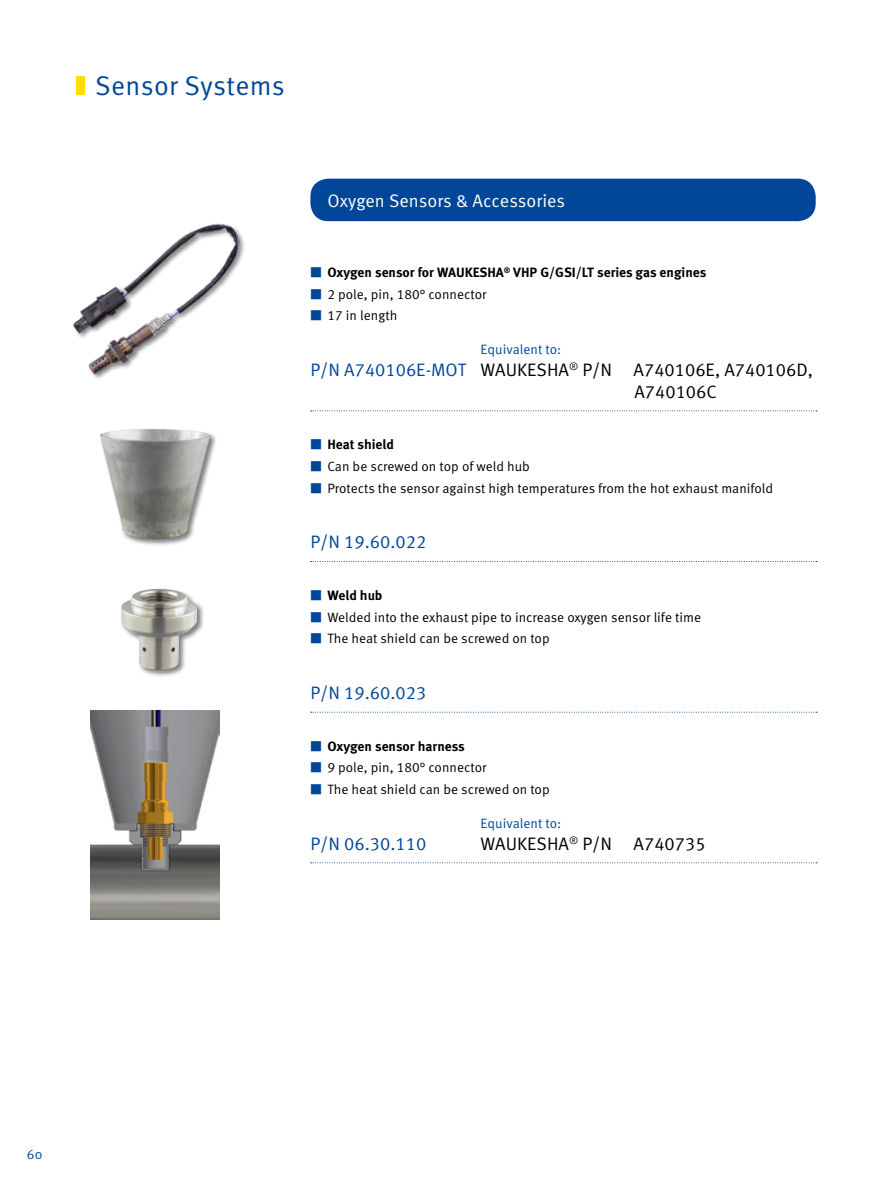
<style>
.page{position:relative;width:893px;height:1191px;background:#fff}
.page>*{position:absolute;margin:0;border:0;box-sizing:border-box;transform-origin:0 0}
.t1{font:27px "Meta Pro Norm";letter-spacing:.01em;color:#004799}
.Ohne_Trenner{font:18px "Meta Pro Norm";color:#000}
.Trenner{font:18px "Meta Pro Norm";color:#004799}
.Trenner-2{font:18px "Meta Pro Norm";color:#000}
.Aufzählungen{font:18px "Meta Pro Norm";color:#fff}
.t2{font:13.5px "Meta Pro Norm";color:#000}
.t3{font:700 13.5px "Meta Pro";color:#000}
.Aufzählungen-2{font:13.5px "Meta Pro Norm";color:#004799}
.s1{font-family:"Meta Pro Norm";font-weight:400;color:#004799}
.s2{color:#004799}
</style>
<div class="page">
<svg style="left:311px;top:410px;width:506px;height:1px"></svg>
<svg style="left:311px;top:561px;width:506px;height:1px"></svg>
<svg style="left:311px;top:712px;width:506px;height:1px"></svg>
<svg style="left:311px;top:862px;width:506px;height:1px"></svg>
<div style="left:310px;top:179px;width:506px;height:42px;background:#004799;border-radius:18px"></div>
<div style="left:77px;top:77px;width:8px;height:18px;background:#fd0"></div>
<img style="left:73px;top:223px;width:170px;height:152px">
<div style="left:99px;top:428px;width:119px;height:118px;background:#000;opacity:.5"></div>
<img style="left:100px;top:429px;width:111px;height:110px">
<div style="left:120px;top:587px;width:84px;height:90px;background:#000;opacity:.5"></div>
<img style="left:121px;top:588px;width:76px;height:82px">
<img style="left:90px;top:710px;width:130px;height:209px">
<p class="t1" style="left:95px;top:65px;width:191px">Sensor Systems</p>
<p class="Aufzählungen" style="left:327px;top:187px;width:239px">Oxygen Sensors &amp; Accessories</p>
<p class="t3" style="left:310px;top:262px;width:397px"><span class="s1">■</span> Oxygen sensor for WAUKESHA<sup>®</sup> VHP G/GSI/LT series gas engines</p>
<p class="t2" style="left:310px;top:284px;width:178px"><span class="s2">■</span> 2 pole, pin, 180° connector</p>
<p class="t2" style="left:310px;top:305px;width:88px"><span class="s2">■</span> 17 in length</p>
<p class="Aufzählungen-2" style="left:480px;top:339px;width:82px">Equivalent to:</p>
<p class="Ohne_Trenner" style="left:310px;top:356px;width:504px"><span class="s2">P/N A740106E-MOT</span> WAUKESHA<sup>®</sup> P/N A740106E, A740106D,</p>
<p class="Trenner-2" style="left:634px;top:378px;width:84px">A740106C</p>
<p class="t3" style="left:310px;top:434px;width:85px"><span class="s1">■</span> Heat shield</p>
<p class="t2" style="left:310px;top:456px;width:221px"><span class="s2">■</span> Can be screwed on top of weld hub</p>
<p class="t2" style="left:310px;top:477px;width:464px"><span class="s2">■</span> Protects the sensor against high temperatures from the hot exhaust manifold</p>
<p class="Trenner" style="left:310px;top:528px;width:117px">P/N 19.60.022</p>
<p class="t3" style="left:310px;top:585px;width:74px"><span class="s1">■</span> Weld hub</p>
<p class="t2" style="left:310px;top:607px;width:392px"><span class="s2">■</span> Welded into the exhaust pipe to increase oxygen sensor life time</p>
<p class="t2" style="left:310px;top:628px;width:241px"><span class="s2">■</span> The heat shield can be screwed on top</p>
<p class="Trenner" style="left:310px;top:679px;width:117px">P/N 19.60.023</p>
<p class="t3" style="left:310px;top:735px;width:156px"><span class="s1">■</span> Oxygen sensor harness</p>
<p class="t2" style="left:310px;top:757px;width:178px"><span class="s2">■</span> 9 pole, pin, 180° connector</p>
<p class="t2" style="left:310px;top:779px;width:241px"><span class="s2">■</span> The heat shield can be screwed on top</p>
<p class="Aufzählungen-2" style="left:480px;top:813px;width:82px">Equivalent to:</p>
<p class="Trenner" style="left:310px;top:830px;width:117px">P/N 06.30.110</p>
<p class="Trenner-2" style="left:480px;top:830px;width:227px">WAUKESHA<sup>®</sup> P/N A740735</p>
<p class="Aufzählungen-2" style="left:27px;top:1143px;width:17px">60</p>
</div>
